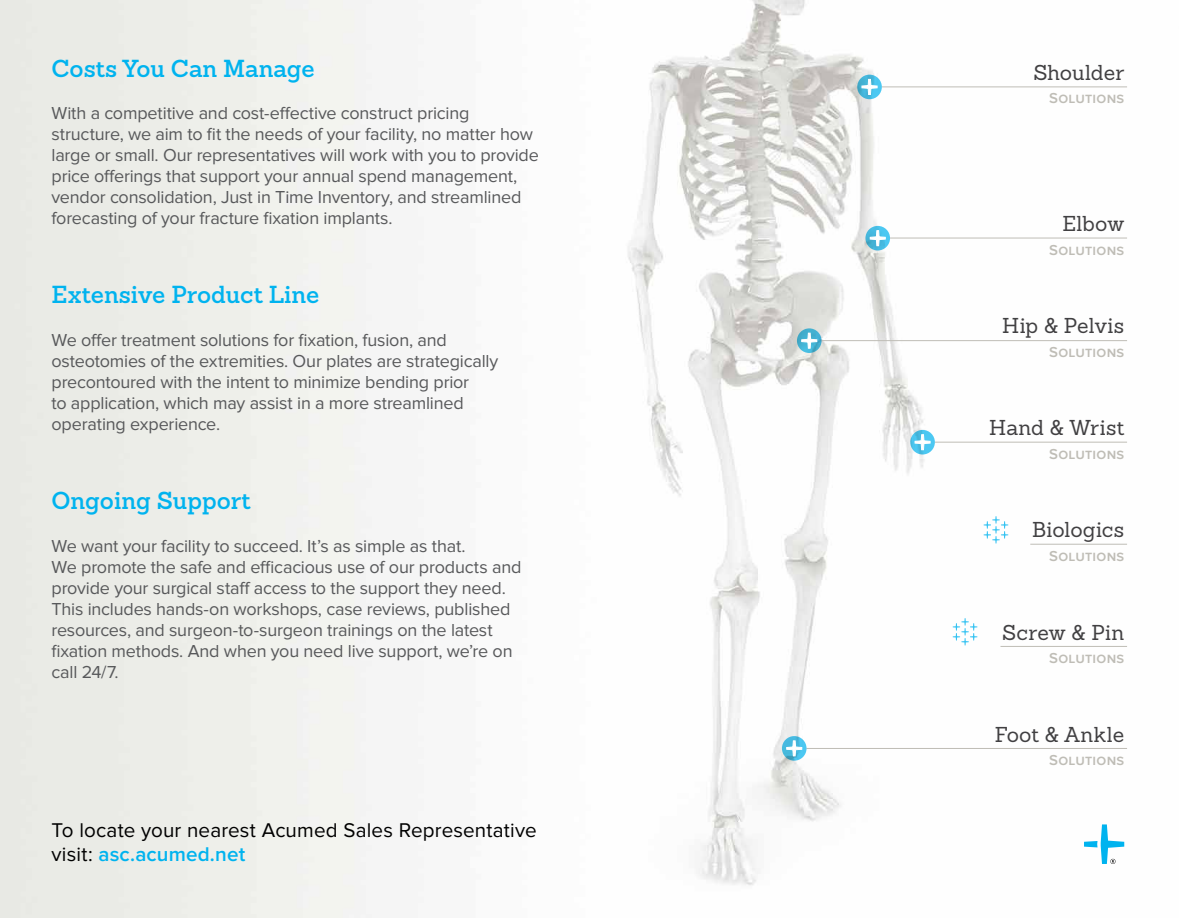
<style>
.page{position:relative;width:1179px;height:918px;background:#fff}
.page>*{position:absolute;margin:0;border:0;box-sizing:border-box;transform-origin:0 0}
.t1{font:600 24px "Sanchez Slab";color:#00b3ef}
.t2{font:21px "Sanchez Slab";letter-spacing:.01em;color:#414042}
.t3{font:20.7px/24px "Proxima Nova";letter-spacing:.01em;color:#000}
.t4{font:18px/21px "Proxima Nova";letter-spacing:-.01em;color:#58595b}
.t5{font:600 15px "Proxima Nova";letter-spacing:.015em;color:#bfbdb6}
.s1{font-weight:600;color:#00b3ef}
</style>
<div class="page">
<img style="left:0;top:0;width:1127px;height:918px">
<svg style="left:1084px;top:824px;width:40px;height:40px"></svg>
<hr style="left:935px;top:442px;width:192px;height:1px;background:#bfbdb6">
<hr style="left:1030px;top:544px;width:97px;height:1px;background:#bfbdb6">
<hr style="left:1000px;top:646px;width:127px;height:1px;background:#bfbdb6">
<hr style="left:806px;top:748px;width:321px;height:1px;background:#bfbdb6">
<hr style="left:821px;top:340px;width:306px;height:1px;background:#bfbdb6">
<hr style="left:890px;top:238px;width:237px;height:1px;background:#bfbdb6">
<hr style="left:882px;top:87px;width:245px;height:1px;background:#bfbdb6">
<svg style="left:857px;top:75px;width:25px;height:24px"></svg>
<svg style="left:861px;top:79px;width:16px;height:16px"></svg>
<svg style="left:865px;top:226px;width:25px;height:24px"></svg>
<svg style="left:869px;top:230px;width:17px;height:16px"></svg>
<svg style="left:797px;top:328px;width:24px;height:25px"></svg>
<svg style="left:801px;top:333px;width:16px;height:16px"></svg>
<svg style="left:910px;top:430px;width:25px;height:25px"></svg>
<svg style="left:914px;top:434px;width:17px;height:16px"></svg>
<svg style="left:782px;top:736px;width:24px;height:25px"></svg>
<svg style="left:786px;top:740px;width:16px;height:17px"></svg>
<svg style="left:983px;top:516px;width:25px;height:27px"></svg>
<svg style="left:953px;top:618px;width:24px;height:27px"></svg>
<p class="t1" style="left:52px;top:52px;width:265px">Costs You Can Manage</p>
<p class="t4" style="left:52px;top:103px;width:489px">With a competitive and cost-effective construct pricing structure, we aim to fit the needs of your facility, no matter how large or small. Our representatives will work with you to provide price offerings that support your annual spend management, vendor consolidation, Just in Time Inventory, and streamlined forecasting of your fracture fixation implants.</p>
<p class="t1" style="left:52px;top:279px;width:269px">Extensive Product Line</p>
<p class="t4" style="left:52px;top:330px;width:448px">We offer treatment solutions for fixation, fusion, and osteotomies of the extremities. Our plates are strategically precontoured with the intent to minimize bending prior<br>to application, which may assist in a more streamlined operating experience.</p>
<p class="t1" style="left:52px;top:484px;width:201px">Ongoing Support</p>
<p class="t4" style="left:52px;top:535px;width:471px">We want your facility to succeed. It’s as simple as that.<br>We promote the safe and efficacious use of our products and provide your surgical staff access to the support they need.<br>This includes hands-on workshops, case reviews, published resources, and surgeon-to-surgeon trainings on the latest fixation methods. And when you need live support, we’re on call 24/7.</p>
<p class="t3" style="left:52px;top:818px;width:487px">To locate your nearest Acumed Sales Representative visit: <span class="s1">asc.acumed.net</span></p>
<p class="t2" style="left:1033px;top:59px;width:92px">Shoulder</p>
<p class="t5" style="left:1049px;top:90px;width:76px">Solutions</p>
<p class="t2" style="left:1062px;top:210px;width:63px">Elbow</p>
<p class="t5" style="left:1049px;top:241px;width:76px">Solutions</p>
<p class="t2" style="left:1002px;top:312px;width:123px">Hip &amp; Pelvis</p>
<p class="t5" style="left:1049px;top:343px;width:76px">Solutions</p>
<p class="t2" style="left:989px;top:414px;width:137px">Hand &amp; Wrist</p>
<p class="t5" style="left:1049px;top:445px;width:76px">Solutions</p>
<p class="t2" style="left:1032px;top:516px;width:94px">Biologics</p>
<p class="t5" style="left:1049px;top:547px;width:76px">Solutions</p>
<p class="t2" style="left:1002px;top:618px;width:123px">Screw &amp; Pin</p>
<p class="t5" style="left:1049px;top:649px;width:76px">Solutions</p>
<p class="t2" style="left:995px;top:720px;width:131px">Foot &amp; Ankle</p>
<p class="t5" style="left:1049px;top:751px;width:76px">Solutions</p>
</div>
